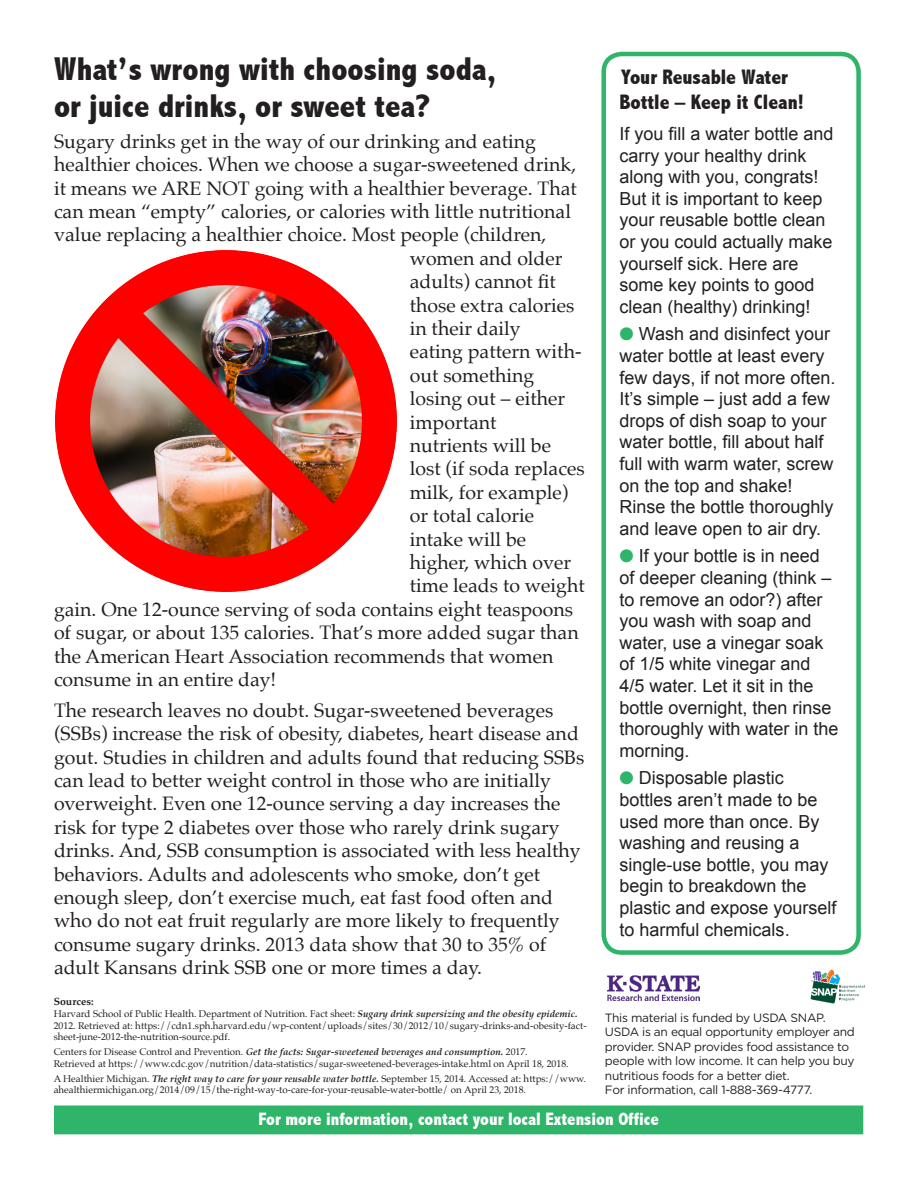
<style>
.page{position:relative;width:918px;height:1188px;background:#fff}
.page>*{position:absolute;margin:0;border:0;box-sizing:border-box;transform-origin:0 0}
.t1{font:800 condensed 33px "Abadi";color:#231f20}
.t2{font:800 condensed 21px/25.2px "Abadi";color:#231f20}
.t3{font:19.5px/23.4px "Palatino";color:#231f20}
.t4{font:18px/21.6px "Arial";color:#231f20}
.t5{font:800 condensed 18px "Abadi";color:#fff}
.t6{font:12px/14.4px "Gotham";letter-spacing:-.025em;color:#231f20}
.t7{font:700 10.5px "Palatino";color:#231f20}
.t8{font:9.75px/11.7px "Palatino";color:#231f20}
.t9{font:italic 700 9.75px "Palatino";color:#231f20}
.s1{font-weight:700;font-style:italic}
.s2{font-weight:400;font-style:normal}
.s3{color:#2fb569}
.s4{font-family:"Times"}
</style>
<div class="page">
<div style="left:55px;top:1106px;width:808px;height:28px;background:#2fb569"></div>
<img style="left:608px;top:976px;width:91px;height:25px">
<img style="left:810px;top:969px;width:54px;height:34px">
<div style="left:601px;top:52px;width:260px;height:903px;border:4px solid #2fb569;border-radius:18px"></div>
<img style="left:55px;top:250px;width:341px;height:342px">
<p class="t1" style="left:54px;top:50px;width:444px">What’s wrong with choosing soda,</p>
<p class="t1" style="left:54px;top:87px;width:378px">or juice drinks, or sweet tea?</p>
<p class="t3" style="left:54px;top:129px;width:484px">Sugary drinks get in the way of our drinking and eating</p>
<p class="t3" style="left:54px;top:153px;width:524px">healthier choices. When we choose a sugar-sweetened drink,</p>
<p class="t3" style="left:54px;top:176px;width:524px">it means we ARE NOT going with a healthier beverage. That</p>
<p class="t3" style="left:54px;top:200px;width:519px">can mean “empty” calories, or calories with little nutritional</p>
<p class="t3" style="left:54px;top:223px;width:494px">value replacing a healthier choice. Most people (children,</p>
<p class="t3" style="left:410px;top:246px;width:154px">women and older</p>
<p class="t3" style="left:410px;top:270px;width:166px">adults) cannot fit those extra calories in their daily</p>
<p class="t3" style="left:410px;top:340px;width:173px">eating pattern with&shy;out something</p>
<p class="t3" style="left:410px;top:387px;width:157px">losing out – either</p>
<p class="t3" style="left:410px;top:410px;width:88px">important</p>
<p class="t3" style="left:410px;top:434px;width:176px">nutrients will be lost (if soda replaces milk, for example) or total calorie</p>
<p class="t3" style="left:410px;top:527px;width:118px">intake will be</p>
<p class="t3" style="left:410px;top:551px;width:163px">higher, which over</p>
<p class="t3" style="left:410px;top:574px;width:176px">time leads to weight</p>
<p class="t3" style="left:54px;top:597px;width:521px">gain. One 12-ounce serving of soda contains eight teaspoons</p>
<p class="t3" style="left:54px;top:621px;width:526px">of sugar, or about 135 calories. That’s more added sugar than</p>
<p class="t3" style="left:54px;top:644px;width:501px">the American Heart Association recommends that women</p>
<p class="t3" style="left:54px;top:668px;width:224px">consume in an entire day!</p>
<p class="t3" style="left:54px;top:698px;width:532px">The research leaves no doubt. Sugar-sweetened beverages (SSBs) increase the risk of obesity, diabetes, heart disease and gout. Studies in children and adults found that reducing SSBs can lead to better weight control in those who are initially overweight. Even one 12-ounce serving a day increases the risk for type 2 diabetes over those who rarely drink sugary drinks. And, SSB consumption is associated with less healthy behaviors. Adults and adolescents who smoke, don’t get enough sleep, don’t exercise much, eat fast food often and who do not eat fruit regularly are more likely to frequently consume sugary drinks. 2013 data show that 30 to 35% of adult Kansans drink SSB one or more times a day.</p>
<p class="t7" style="left:54px;top:993px;width:41px">Sources:</p>
<p class="t8" style="left:54px;top:1008px;width:534px">Harvard School of Public Health. Department of Nutrition. Fact sheet: <span class="s1">Sugary drink supersizing and the obesity epidemic.<br></span>2012. Retrieved at: https://cdn1.sph.harvard.edu/wp-content/uploads/sites/30/2012/10/sugary-drinks-and-obesity-fact&shy;sheet-june-2012-the-nutrition-source.pdf.</p>
<p class="t9" style="left:54px;top:1044px;width:476px"><span class="s2">Centers for Disease Control and Prevention.</span> Get the facts: Sugar-sweetened beverages and consumption. <span class="s2">2017.</span></p>
<p class="t8" style="left:54px;top:1058px;width:516px">Retrieved at https://www.cdc.gov/nutrition/data-statistics/sugar-sweetened-beverages-intake.html on April 18, 2018.</p>
<p class="t8" style="left:54px;top:1072px;width:534px">A Healthier Michigan. <span class="s1">The right way to care for your reusable water bottle.</span> September 15, 2014. Accessed at: https://www. ahealthiermichigan.org/2014/09/15/the-right-way-to-care-for-your-reusable-water-bottle/ on April 23, 2018.</p>
<p class="t2" style="left:619px;top:65px;width:186px">Your Reusable Water<br>Bottle – Keep it Clean!</p>
<p class="t4" style="left:619px;top:123px;width:216px">If you fill a water bottle and carry your healthy drink along with you, congrats!<br>But it is important to keep your reusable bottle clean or you could actually make yourself sick. Here are some key points to good clean (healthy) drinking!</p>
<p class="t4" style="left:619px;top:324px;width:218px"><span class="s3">●</span> Wash and disinfect your water bottle at least every few days, if not more often.<br>It’s simple – just add a few drops of dish soap to your water bottle, fill about half full with warm water, screw on the top and shake!<br>Rinse the bottle thoroughly and leave open to air dry.</p>
<p class="t4" style="left:619px;top:546px;width:221px"><span class="s3">●</span> If your bottle is in need of deeper cleaning (think – to remove an odor?) after you wash with soap and water, use a vinegar soak of 1/5 white vinegar and<br>4/5 water. Let it sit in the bottle overnight, then rinse thoroughly with water in the morning.</p>
<p class="t4" style="left:619px;top:768px;width:166px"><span class="s3">●</span> Disposable plastic</p>
<p class="t4" style="left:619px;top:789px;width:219px">bottles aren’t made to be used more than once. By washing and reusing a single-use bottle, you may begin to breakdown the plastic and expose yourself to harmful chemicals<span class="s4">.</span></p>
<p class="t6" style="left:605px;top:1010px;width:251px">This material is funded by USDA SNAP.<br>USDA is an equal opportunity employer and provider. SNAP provides food assistance to people with low income. It can help you buy nutritious foods for a better diet.</p>
<p class="t6" style="left:605px;top:1082px;width:209px">For information, call 1-888-369-4777.</p>
<p class="t5" style="left:258px;top:1109px;width:402px">For more information, contact your local Extension Office</p>
</div>
